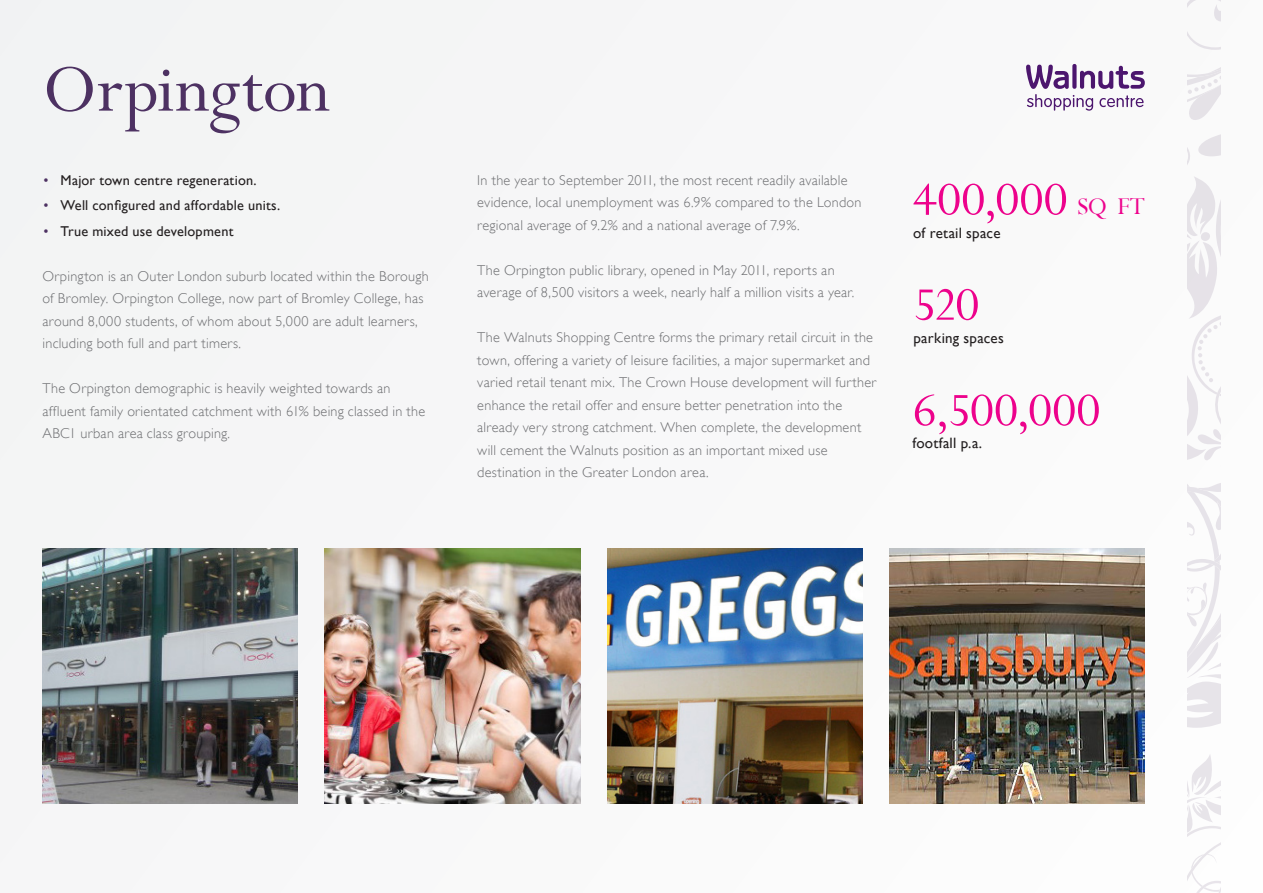
<style>
.page{position:relative;width:1263px;height:893px;background:#f7f7f8}
.page>*{position:absolute;margin:0;border:0;box-sizing:border-box;transform-origin:0 0}
.t1{font:75px "Oxford";color:#4d3162}
.t2{font:52.5px "Oxford";color:#ed028c}
.t3{font:15px "Gill Sans";letter-spacing:.015em;color:#231f20}
.t4{font:300 14.25px/22.5px "Gill Sans";letter-spacing:.02em;color:#6c6d70}
.t5{font:14.25px "Gill Sans";letter-spacing:.015em;color:#231f20}
.s1{font-weight:300;color:#4d3162}
.s2{font-size:27px}
</style>
<div class="page">
<svg style="left:1187px;top:0;width:33px;height:893px"></svg>
<img style="left:607px;top:548px;width:256px;height:256px">
<img style="left:890px;top:548px;width:255px;height:256px">
<img style="left:43px;top:548px;width:255px;height:256px">
<img style="left:325px;top:548px;width:255px;height:256px">
<svg style="left:1026px;top:65px;width:119px;height:46px"></svg>
<p class="t1" style="left:43px;top:56px;width:289px">Orpington</p>
<p class="t5" style="left:43px;top:172px;width:216px"><span class="s1">•</span> Major town centre regeneration.</p>
<p class="t5" style="left:43px;top:197px;width:239px"><span class="s1">•</span> Well configured and affordable units.</p>
<p class="t5" style="left:43px;top:223px;width:192px"><span class="s1">•</span> True mixed use development</p>
<p class="t4" style="left:43px;top:264px;width:388px">Orpington is an Outer London suburb located within the Borough of Bromley. Orpington College, now part of Bromley College, has around 8,000 students, of whom about 5,000 are adult learners, including both full and part timers.</p>
<p class="t4" style="left:43px;top:377px;width:384px">The Orpington demographic is heavily weighted towards an affluent family orientated catchment with 61% being classed in the<br>ABC1 urban area class grouping.</p>
<p class="t4" style="left:477px;top:168px;width:386px">In the year to September 2011, the most recent readily available evidence, local unemployment was 6.9% compared to the London regional average of 9.2% and a national average of 7.9%.</p>
<p class="t4" style="left:477px;top:258px;width:378px">The Orpington public library, opened in May 2011, reports an average of 8,500 visitors a week, nearly half a million visits a year.</p>
<p class="t4" style="left:477px;top:326px;width:401px">The Walnuts Shopping Centre forms the primary retail circuit in the town, offering a variety of leisure facilities, a major supermarket and varied retail tenant mix. The Crown House development will further enhance the retail offer and ensure better penetration into the already very strong catchment. When complete, the development will cement the Walnuts position as an important mixed use destination in the Greater London area.</p>
<p class="t2" style="left:913px;top:176px;width:233px">400,000 <span class="s2">SQ FT</span></p>
<p class="t3" style="left:913px;top:224px;width:89px">of retail space</p>
<p class="t2" style="left:913px;top:281px;width:68px">520</p>
<p class="t3" style="left:913px;top:329px;width:92px">parking spaces</p>
<p class="t2" style="left:913px;top:387px;width:189px">6,500,000</p>
<p class="t3" style="left:913px;top:434px;width:71px">footfall p.a.</p>
</div>
